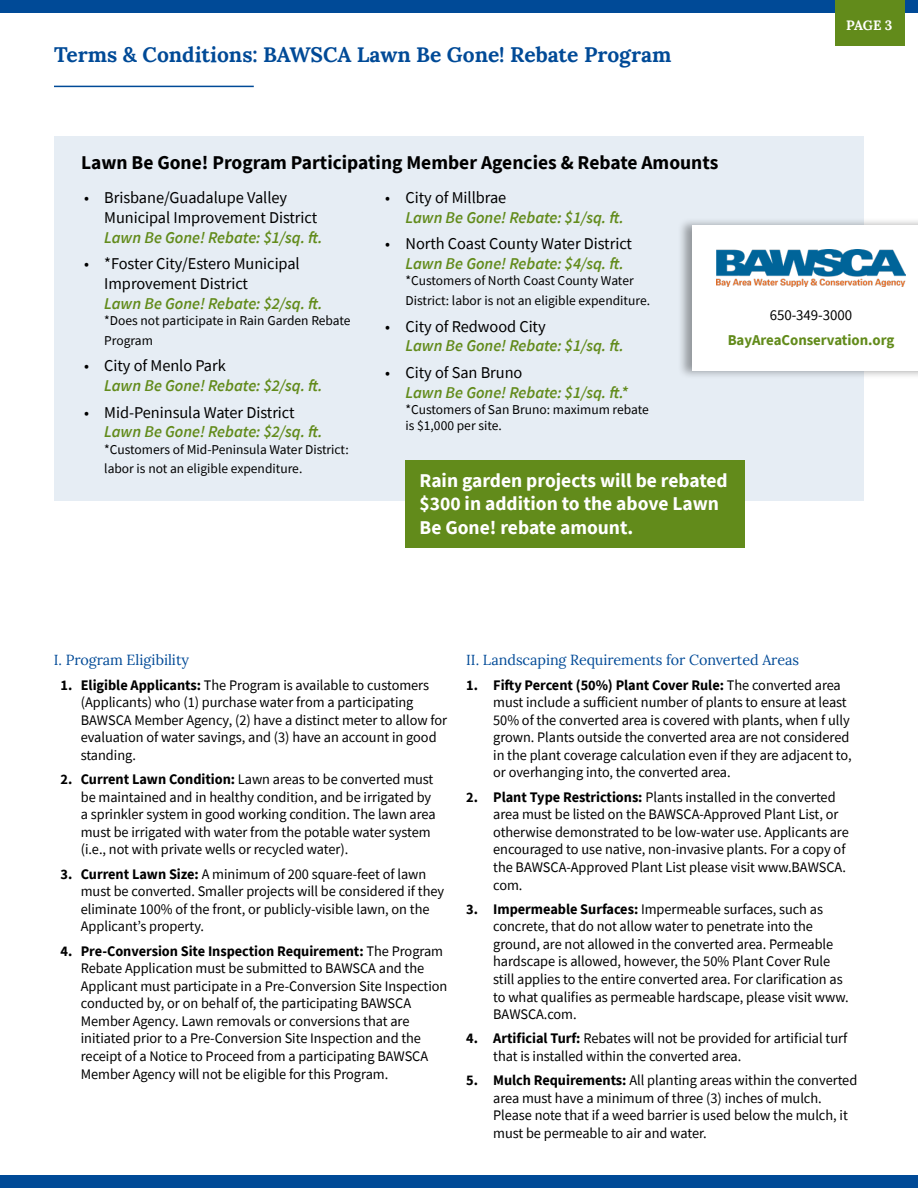
<style>
.page{position:relative;width:918px;height:1188px;background:#fff}
.page>*{position:absolute;margin:0;border:0;box-sizing:border-box;transform-origin:0 0}
.t1{font:700 21px "Lora";color:#004a97}
.t2{font:700 19.5px/23.4px "Source Sans Pro";color:#fff}
.t3{font:700 19.5px "Source Sans Pro";color:#000}
.t4{font:16.5px/19.8px "Source Sans Pro";letter-spacing:-.005em;color:#000}
.t5{font:italic 600 16.5px/19.8px "Source Sans Pro";letter-spacing:-.005em;color:#628b1b}
.t6{font:700 15px "Source Sans Pro";letter-spacing:-.005em;color:#628b1b}
.t7{font:15px "Source Sans Pro";letter-spacing:-.005em;color:#000}
.t8{font:14.7px/17.5px "Source Sans Pro";letter-spacing:-.005em;color:#000}
.t9{font:14.7px "Lora";letter-spacing:-.005em;color:#004a97}
.t10{font:13.5px/19.8px "Source Sans Pro";color:#000}
.t11{font:700 13.5px "Lora";color:#fff}
.s1{font-weight:600;font-style:italic;color:#628b1b}
.s2{font-weight:400;font-style:normal;color:#000}
.s3{font-weight:700}
</style>
<div class="page">
<div style="left:0;top:1175px;width:918px;height:13px;background:#004a97"></div>
<div style="left:0;top:0;width:918px;height:13px;background:#004a97"></div>
<hr style="left:54px;top:86px;width:200px;height:1px;background:#004a97">
<div style="left:54px;top:137px;width:810px;height:364px;background:#e6edf4"></div>
<div style="left:836px;top:0;width:69px;height:45px;background:#628b1b"></div>
<div style="left:677px;top:217px;width:241px;height:162px;background:#000;opacity:.35"></div>
<div style="left:692px;top:225px;width:226px;height:145px;background:#fff"></div>
<img style="left:716px;top:249px;width:190px;height:38px">
<div style="left:405px;top:460px;width:339px;height:87px;background:#628b1b"></div>
<p class="t1" style="left:54px;top:37px;width:619px">Terms &amp; Conditions: BAWSCA Lawn Be Gone! Rebate Program</p>
<p class="t3" style="left:81px;top:149px;width:639px">Lawn Be Gone! Program Participating Member Agencies &amp; Rebate Amounts</p>
<p class="t11" style="left:846px;top:14px;width:48px">PAGE 3</p>
<p class="t4" style="left:104px;top:187px;width:220px;text-indent:-20px">• Brisbane/Guadalupe Valley<br>Municipal Improvement District<br><span class="s1">Lawn Be Gone! Rebate: $1/sq. ft.</span></p>
<p class="t4" style="left:104px;top:254px;width:220px;text-indent:-20px">• *Foster City/Estero Municipal<br>Improvement District<br><span class="s1">Lawn Be Gone! Rebate: $2/sq. ft.</span></p>
<p class="t10" style="left:104px;top:310px;width:248px">*Does not participate in Rain Garden Rebate<br>Program</p>
<p class="t5" style="left:104px;top:356px;width:220px;text-indent:-20px"><span class="s2">• City of Menlo Park<br></span>Lawn Be Gone! Rebate: $2/sq. ft.</p>
<p class="t4" style="left:104px;top:402px;width:220px;text-indent:-20px">• Mid-Peninsula Water District<br><span class="s1">Lawn Be Gone! Rebate: $2/sq. ft.</span></p>
<p class="t10" style="left:104px;top:439px;width:246px">*Customers of Mid-Peninsula Water District: labor is not an eligible expenditure.</p>
<p class="t5" style="left:406px;top:187px;width:220px;text-indent:-20px"><span class="s2">• City of Millbrae<br></span>Lawn Be Gone! Rebate: $1/sq. ft.</p>
<p class="t4" style="left:406px;top:234px;width:228px;text-indent:-20px">• North Coast County Water District<br><span class="s1">Lawn Be Gone! Rebate: $4/sq. ft.</span></p>
<p class="t10" style="left:406px;top:271px;width:246px">*Customers of North Coast County Water<br>District: labor is not an eligible expenditure.</p>
<p class="t5" style="left:406px;top:316px;width:220px;text-indent:-20px"><span class="s2">• City of Redwood City<br></span>Lawn Be Gone! Rebate: $1/sq. ft.</p>
<p class="t5" style="left:406px;top:362px;width:224px;text-indent:-20px"><span class="s2">• City of San Bruno<br></span>Lawn Be Gone! Rebate: $1/sq. ft.*</p>
<p class="t10" style="left:406px;top:401px;width:245px;line-height:16.2px">*Customers of San Bruno: maximum rebate is $1,000 per site.</p>
<p class="t7" style="left:770px;top:306px;width:84px">650-349-3000</p>
<p class="t6" style="left:728px;top:330px;width:168px">BayAreaConservation.org</p>
<p class="t2" style="left:420px;top:469px;width:310px">Rain garden projects will be rebated $300 in addition to the above Lawn<br>Be Gone! rebate amount.</p>
<p class="t9" style="left:54px;top:649px;width:137px">I. Program Eligibility</p>
<p class="t8" style="left:81px;top:676px;width:368px;text-indent:-20px"><span class="s3">1. Eligible Applicants:</span> The Program is available to customers (Applicants) who (1) purchase water from a participating BAWSCA Member Agency, (2) have a distinct meter to allow for evaluation of water savings, and (3) have an account in good standing.</p>
<p class="t8" style="left:81px;top:770px;width:356px;text-indent:-20px"><span class="s3">2. Current Lawn Condition:</span> Lawn areas to be converted must be maintained and in healthy condition, and be irrigated by a sprinkler system in good working condition. The lawn area must be irrigated with water from the potable water system (i.e., not with private wells or recycled water).</p>
<p class="t8" style="left:81px;top:865px;width:365px;text-indent:-20px"><span class="s3">3. Current Lawn Size:</span> A minimum of 200 square-feet of lawn must be converted. Smaller projects will be considered if they eliminate 100% of the front, or publicly-visible lawn, on the Applicant’s property.</p>
<p class="t8" style="left:81px;top:942px;width:368px;text-indent:-20px"><span class="s3">4. Pre-Conversion Site Inspection Requirement:</span> The Program Rebate Application must be submitted to BAWSCA and the Applicant must participate in a Pre-Conversion Site Inspection conducted by, or on behalf of, the participating BAWSCA Member Agency. Lawn removals or conversions that are initiated prior to a Pre-Conversion Site Inspection and the receipt of a Notice to Proceed from a participating BAWSCA Member Agency will not be eligible for this Program.</p>
<p class="t9" style="left:466px;top:649px;width:334px">II. Landscaping Requirements for Converted Areas</p>
<p class="t8" style="left:493px;top:676px;width:360px;text-indent:-27px"><span class="s3">1. Fifty Percent (50%) Plant Cover Rule:</span> The converted area must include a sufficient number of plants to ensure at least 50% of the converted area is covered with plants, when f ully grown. Plants outside the converted area are not considered in the plant coverage calculation even if they are adjacent to, or overhanging into, the converted area.</p>
<p class="t8" style="left:493px;top:788px;width:357px;text-indent:-27px"><span class="s3">2. Plant Type Restrictions:</span> Plants installed in the converted area must be listed on the BAWSCA-Approved Plant List, or otherwise demonstrated to be low-water use. Applicants are encouraged to use native, non-invasive plants. For a copy of the BAWSCA-Approved Plant List please visit www.BAWSCA. com.</p>
<p class="t8" style="left:493px;top:900px;width:357px;text-indent:-27px"><span class="s3">3. Impermeable Surfaces:</span> Impermeable surfaces, such as concrete, that do not allow water to penetrate into the ground, are not allowed in the converted area. Permeable hardscape is allowed, however, the 50% Plant Cover Rule still applies to the entire converted area. For clarification as to what qualifies as permeable hardscape, please visit www.<br>BAWSCA.com.</p>
<p class="t8" style="left:493px;top:1030px;width:356px;text-indent:-27px"><span class="s3">4. Artificial Turf:</span> Rebates will not be provided for artificial turf that is installed within the converted area.</p>
<p class="t8" style="left:493px;top:1072px;width:366px;text-indent:-27px"><span class="s3">5. Mulch Requirements:</span> All planting areas within the converted area must have a minimum of three (3) inches of mulch.<br>Please note that if a weed barrier is used below the mulch, it must be permeable to air and water.</p>
</div>
